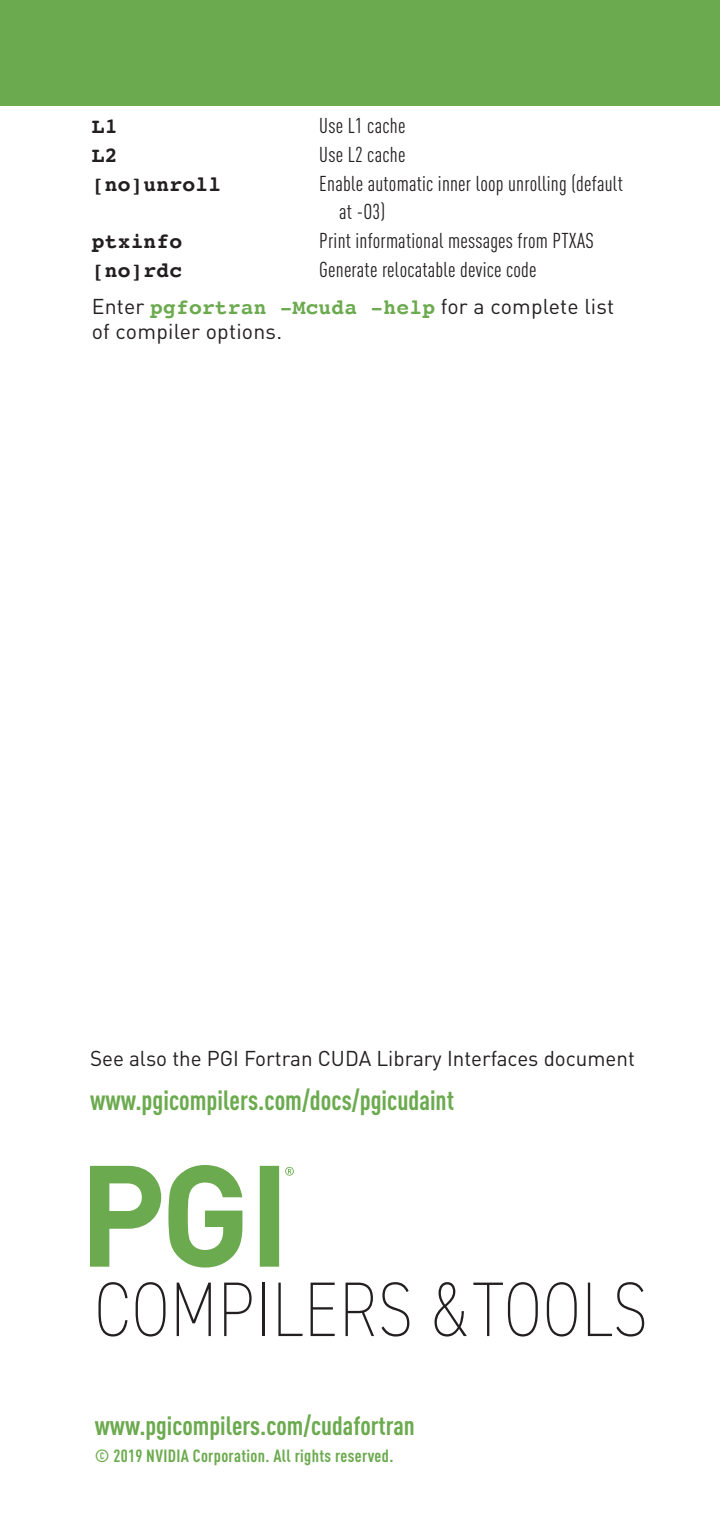
<style>
.page{position:relative;width:720px;height:1530px;background:#fff}
.page>*{position:absolute;margin:0;border:0;box-sizing:border-box;transform-origin:0 0}
.Clauses{font:200 condensed 77.5px "DIN2014";letter-spacing:.02em;color:#231f20}
.Example{font:700 condensed 27.5px "DIN Pro";color:#6caa4f}
.Clauses-2{font:700 condensed 26.25px "DIN Pro";color:#6caa4f}
.call_description{font:condensed 21.25px/28.8px "DIN Pro";letter-spacing:.01em;color:#231f20}
.Description{font:21.25px/25.5px "DIN Pro";letter-spacing:.01em;color:#231f20}
.Example-2{font:21.25px "DIN Pro";color:#231f20}
.call_description-2{font:700 21.25px "Courier";letter-spacing:.01em;color:#231f20}
.Clauses-3{font:700 condensed 17.5px "DIN Pro";letter-spacing:.02em;color:#6caa4f}
.s1{font-family:"Courier";font-weight:700;color:#6caa4f}
</style>
<div class="page">
<div style="left:0;top:0;width:720px;height:105px;background:#6caa4f"></div>
<svg style="left:90px;top:1165px;width:204px;height:103px"></svg>
<p class="call_description-2" style="left:92px;top:109px;width:27px">L1</p>
<p class="call_description" style="left:319px;top:111px;width:88px">Use L1 cache</p>
<p class="call_description-2" style="left:92px;top:138px;width:27px">L2</p>
<p class="call_description" style="left:319px;top:140px;width:88px">Use L2 cache</p>
<p class="call_description-2" style="left:92px;top:167px;width:131px">[no]unroll</p>
<p class="call_description" style="left:339px;top:169px;width:285px;text-indent:-20px">Enable automatic inner loop unrolling (default at -O3)</p>
<p class="call_description-2" style="left:92px;top:224px;width:92px">ptxinfo</p>
<p class="call_description" style="left:319px;top:226px;width:276px">Print informational messages from PTXAS</p>
<p class="call_description-2" style="left:92px;top:253px;width:92px">[no]rdc</p>
<p class="call_description" style="left:319px;top:255px;width:219px">Generate relocatable device code</p>
<p class="Description" style="left:92px;top:292px;width:524px">Enter <span class="s1">pgfortran -Mcuda -help</span> for a complete list of compiler options.</p>
<p class="Example-2" style="left:90px;top:1044px;width:546px">See also the PGI Fortran CUDA Library Interfaces document</p>
<p class="Example" style="left:90px;top:1084px;width:366px">www.pgicompilers.com/docs/pgicudaint</p>
<p class="Clauses" style="left:95px;top:1262px;width:554px">COMPILERS &amp;TOOLS</p>
<p class="Clauses-2" style="left:95px;top:1410px;width:322px">www.pgicompilers.com/cudafortran</p>
<p class="Clauses-3" style="left:95px;top:1445px;width:300px">© 2019 NVIDIA Corporation. All rights reserved.</p>
</div>
